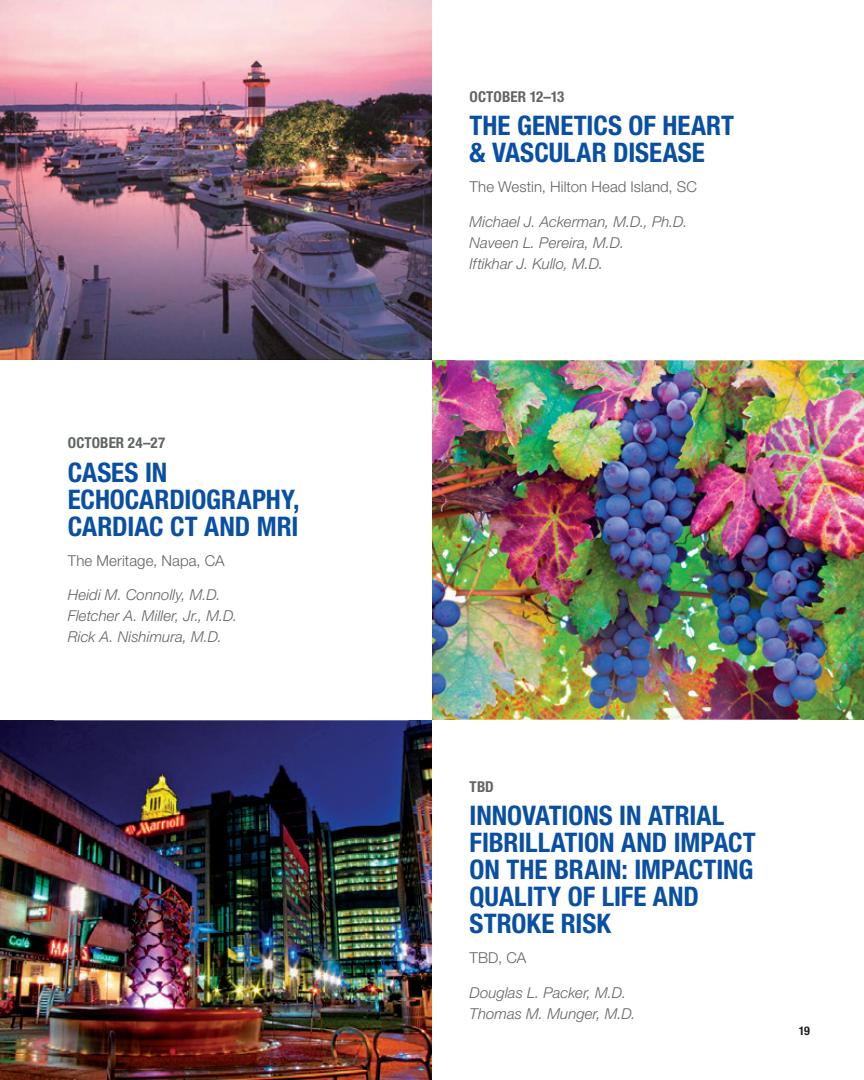
<style>
.page{position:relative;width:864px;height:1080px;background:#fff}
.page>*{position:absolute;margin:0;border:0;box-sizing:border-box;transform-origin:0 0}
.t1{font:700 condensed 27px/27px "Helvetica Neue LT Std";color:#094fa3}
.t2{font:italic 300 15px/21px "Helvetica Neue LT Std";letter-spacing:.005em;color:#616464}
.t3{font:300 15px "Helvetica Neue LT Std";letter-spacing:.005em;color:#616464}
.t4{font:700 condensed 15px "Helvetica Neue LT Std";letter-spacing:.005em;color:#616464}
.t5{font:700 condensed 12px "Helvetica Neue LT Std";color:#231f20}
</style>
<div class="page">
<img style="left:0;top:720px;width:432px;height:360px">
<img style="left:432px;top:360px;width:432px;height:360px">
<img style="left:0;top:0;width:432px;height:360px">
<p class="t4" style="left:68px;top:434px;width:99px">OCTOBER 24–27</p>
<h1 class="t1" style="left:68px;top:459px;width:233px">CASES IN<br>ECHOCARDIOGRAPHY,<br>CARDIAC CT AND MRI</h1>
<p class="t3" style="left:68px;top:551px;width:158px">The Meritage, Napa, CA</p>
<p class="t2" style="left:68px;top:584px;width:171px">Heidi M. Connolly, M.D.<br>Fletcher A. Miller, Jr., M.D.<br>Rick A. Nishimura, M.D.</p>
<p class="t4" style="left:470px;top:87px;width:96px">OCTOBER 12–13</p>
<h1 class="t1" style="left:470px;top:112px;width:266px">THE GENETICS OF HEART &amp; VASCULAR DISEASE</h1>
<p class="t3" style="left:470px;top:178px;width:229px">The Westin, Hilton Head Island, SC</p>
<p class="t2" style="left:470px;top:211px;width:219px">Michael J. Ackerman, M.D., Ph.D.<br>Naveen L. Pereira, M.D.<br>Iftikhar J. Kullo, M.D.</p>
<p class="t4" style="left:470px;top:777px;width:26px">TBD</p>
<h1 class="t1" style="left:470px;top:802px;width:288px">INNOVATIONS IN ATRIAL<br>FIBRILLATION AND IMPACT<br>ON THE BRAIN: IMPACTING<br>QUALITY OF LIFE AND<br>STROKE RISK</h1>
<p class="t3" style="left:470px;top:949px;width:58px">TBD, CA</p>
<p class="t2" style="left:470px;top:982px;width:168px">Douglas L. Packer, M.D.<br>Thomas M. Munger, M.D.</p>
<p class="t5" style="left:799px;top:1023px;width:13px">19</p>
</div>
